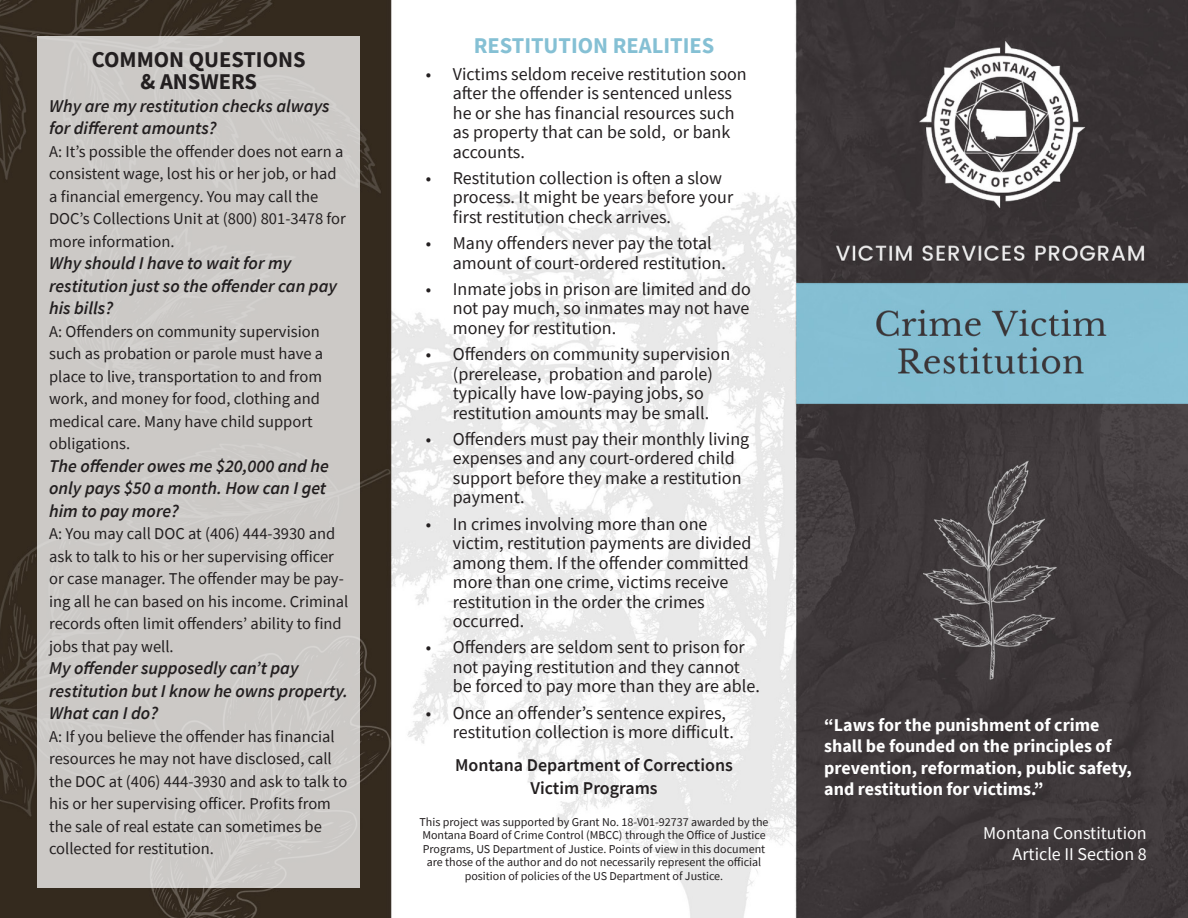
<style>
.page{position:relative;width:1188px;height:918px;background:#fff}
.page>*{position:absolute;margin:0;border:0;box-sizing:border-box;transform-origin:0 0}
.t1{font:700 22.5px "Source Sans Pro";color:#231f20}
.t2{font:700 22.5px "Source Sans Pro";color:#85c0d4}
.t3{font:18px/19.5px "Source Sans Pro";color:#231f20}
.t4{font:italic 600 18px/22.5px "Source Sans Pro";color:#231f20}
.t5{font:700 18px/21.6px "Source Sans Pro";color:#fff}
.t6{font:600 18px "Source Sans Pro";color:#231f20}
.t7{font:18px "Source Sans Pro";color:#fff}
.t8{font:16.5px/22.5px "Source Sans Pro";color:#231f20}
.t9{font:12px/13.5px "Source Sans Pro";color:#231f20;text-align:center}
</style>
<div class="page">
<img style="left:0;top:0;width:1188px;height:918px">
<div style="left:38px;top:37px;width:322px;height:851px;background:#ccc9c6"></div>
<p class="t1" style="left:92px;top:44px;width:215px">COMMON QUESTIONS</p>
<p class="t1" style="left:141px;top:67px;width:118px">&amp; ANSWERS</p>
<p class="t4" style="left:49px;top:94px;width:282px">Why are my restitution checks always for different amounts?</p>
<p class="t8" style="left:49px;top:140px;width:298px">A: It’s possible the offender does not earn a consistent wage, lost his or her job, or had a financial emergency. You may call the DOC’s Collections Unit at (800) 801-3478 for more information.</p>
<p class="t4" style="left:49px;top:252px;width:289px">Why should I have to wait for my restitution just so the offender can pay his bills?</p>
<p class="t8" style="left:49px;top:320px;width:276px">A: Offenders on community supervision such as probation or parole must have a place to live, transportation to and from work, and money for food, clothing and medical care. Many have child support obligations.</p>
<p class="t4" style="left:49px;top:454px;width:281px">The offender owes me $20,000 and he only pays $50 a month. How can I get him to pay more?</p>
<p class="t8" style="left:49px;top:522px;width:301px">A: You may call DOC at (406) 444-3930 and ask to talk to his or her supervising officer or case manager. The offender may be pay&shy;ing all he can based on his income. Criminal records often limit offenders’ ability to find jobs that pay well.</p>
<p class="t4" style="left:49px;top:657px;width:300px">My offender supposedly can’t pay restitution but I know he owns property.<br>What can I do?</p>
<p class="t8" style="left:49px;top:725px;width:300px">A: If you believe the offender has financial resources he may not have disclosed, call the DOC at (406) 444-3930 and ask to talk to his or her supervising officer. Profits from the sale of real estate can sometimes be collected for restitution.</p>
<p class="t2" style="left:474px;top:31px;width:242px">RESTITUTION REALITIES</p>
<p class="t3" style="left:453px;top:64px;width:295px;text-indent:-27px">• Victims seldom receive restitution soon after the offender is sentenced unless he or she has financial resources such as property that can be sold, or bank accounts.</p>
<p class="t3" style="left:453px;top:168px;width:282px;text-indent:-27px">• Restitution collection is often a slow process. It might be years before your first restitution check arrives.</p>
<p class="t3" style="left:453px;top:233px;width:275px;text-indent:-27px">• Many offenders never pay the total amount of court-ordered restitution.</p>
<p class="t3" style="left:453px;top:279px;width:299px;text-align:justify;text-indent:-27px">• Inmate jobs in prison are limited and do not pay much, so inmates may not have money for restitution.</p>
<p class="t3" style="left:426px;top:344px;width:306px;text-align:center">• Offenders on community supervision (prerelease, probation and parole) typically have low-paying jobs, so restitution amounts may be small.</p>
<p class="t3" style="left:453px;top:429px;width:298px;text-indent:-27px">• Offenders must pay their monthly living expenses and any court-ordered child support before they make a restitution payment.</p>
<p class="t3" style="left:453px;top:514px;width:300px;text-indent:-27px">• In crimes involving more than one victim, restitution payments are divided among them. If the offender committed more than one crime, victims receive restitution in the order the crimes occurred.</p>
<p class="t3" style="left:453px;top:638px;width:308px;text-indent:-27px">• Offenders are seldom sent to prison for not paying restitution and they cannot be forced to pay more than they are able.</p>
<p class="t3" style="left:453px;top:703px;width:283px;text-indent:-27px">• Once an offender’s sentence expires, restitution collection is more difficult.</p>
<p class="t6" style="left:455px;top:753px;width:279px">Montana Department of Corrections</p>
<p class="t6" style="left:530px;top:776px;width:129px">Victim Programs</p>
<p class="t9" style="left:419px;top:815px;width:351px">This project was supported by Grant No. 18-V01-92737 awarded by the Montana Board of Crime Control (MBCC) through the Office of Justice Programs, US Department of Justice. Points of view in this document are those of the author and do not necessarily represent the official position of policies of the US Department of Justice.</p>
<p class="t5" style="left:824px;top:714px;width:309px">“Laws for the punishment of crime shall be founded on the principles of prevention, reformation, public safety, and restitution for victims.”</p>
<p class="t7" style="left:983px;top:821px;width:165px">Montana Constitution</p>
<p class="t7" style="left:1013px;top:843px;width:136px">Article II Section 8</p>
</div>
